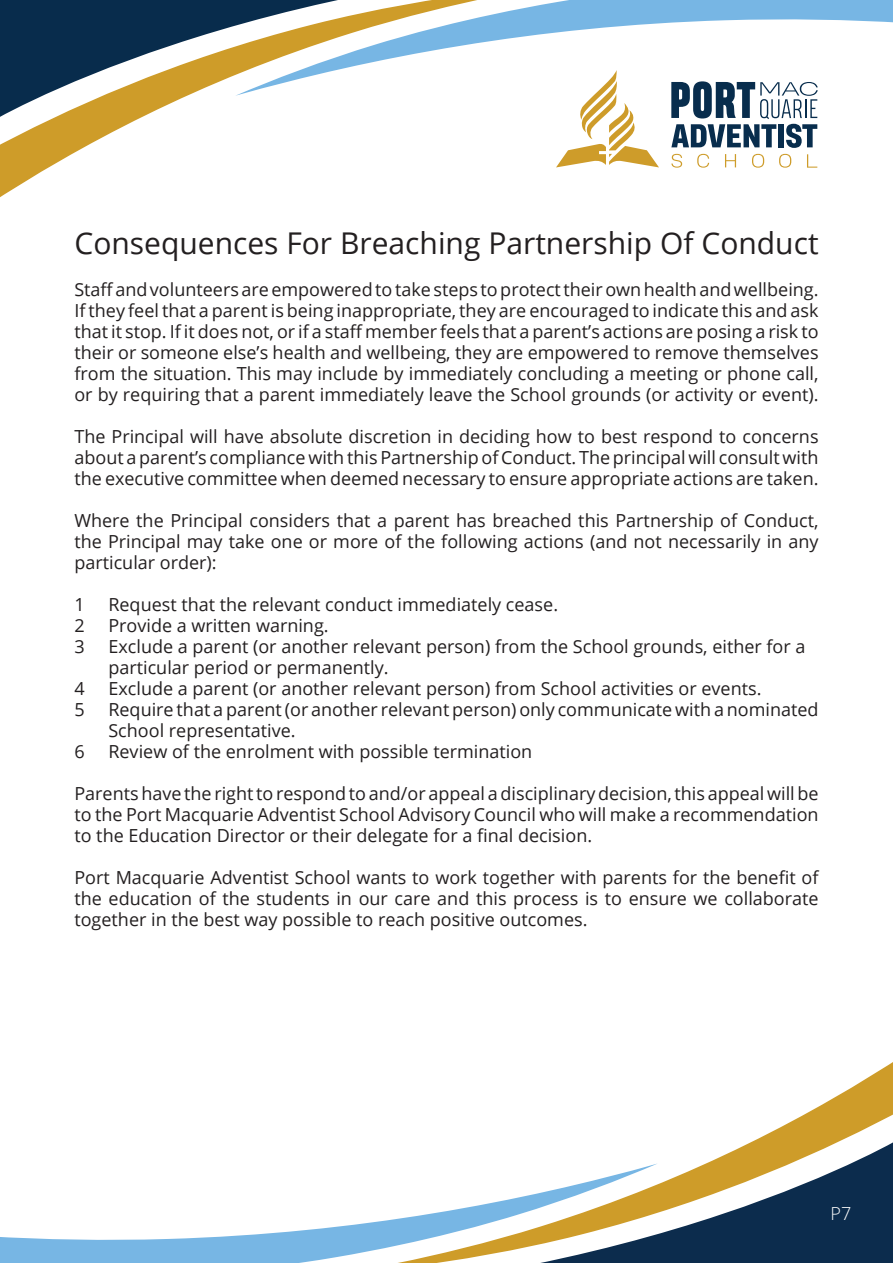
<style>
.page{position:relative;width:893px;height:1263px;background:#fff}
.page>*{position:absolute;margin:0;border:0;box-sizing:border-box;transform-origin:0 0}
.t1{font:30px "Open Sans";color:#231f20}
.t2{font:18px/21px "Open Sans";color:#231f20;text-align:justify}
.t3{font:300 18px "Open Sans";color:#fff}
</style>
<div class="page">
<svg style="left:671px;top:154px;width:11px;height:14px"></svg>
<svg style="left:697px;top:154px;width:12px;height:14px"></svg>
<svg style="left:725px;top:154px;width:11px;height:13px"></svg>
<svg style="left:752px;top:154px;width:12px;height:14px"></svg>
<svg style="left:779px;top:154px;width:12px;height:14px"></svg>
<svg style="left:807px;top:154px;width:10px;height:14px"></svg>
<svg style="left:557px;top:124px;width:102px;height:43px"></svg>
<svg style="left:671px;top:96px;width:147px;height:52px"></svg>
<svg style="left:658px;top:1062px;width:235px;height:201px"></svg>
<svg style="left:0;top:1163px;width:658px;height:100px"></svg>
<svg style="left:580px;top:96px;width:117px;height:28px"></svg>
<svg style="left:0;top:0;width:557px;height:198px"></svg>
<svg style="left:235px;top:0;width:658px;height:96px"></svg>
<p class="t1" style="left:74px;top:222px;width:746px">Consequences For Breaching Partnership Of Conduct</p>
<p class="t2" style="left:74px;top:278px;width:746px">Staff and volunteers are empowered to take steps to protect their own health and wellbeing.<br>If they feel that a parent is being inappropriate, they are encouraged to indicate this and ask that it stop. If it does not, or if a staff member feels that a parent’s actions are posing a risk to their or someone else’s health and wellbeing, they are empowered to remove themselves from the situation. This may include by immediately concluding a meeting or phone call, or by requiring that a parent immediately leave the School grounds (or activity or event).</p>
<p class="t2" style="left:74px;top:425px;width:746px">The Principal will have absolute discretion in deciding how to best respond to concerns about a parent’s compliance with this Partnership of Conduct. The principal will consult with the executive committee when deemed necessary to ensure appropriate actions are taken.</p>
<p class="t2" style="left:74px;top:509px;width:746px">Where the Principal considers that a parent has breached this Partnership of Conduct, the Principal may take one or more of the following actions (and not necessarily in any particular order):</p>
<p class="t2" style="left:74px;top:593px;width:12px">1</p>
<p class="t2" style="left:108px;top:593px;width:451px">Request that the relevant conduct immediately cease.</p>
<p class="t2" style="left:74px;top:614px;width:12px">2</p>
<p class="t2" style="left:108px;top:614px;width:222px">Provide a written warning.</p>
<p class="t2" style="left:74px;top:635px;width:12px">3</p>
<p class="t2" style="left:108px;top:635px;width:699px">Exclude a parent (or another relevant person) from the School grounds, either for a particular period or permanently.</p>
<p class="t2" style="left:74px;top:677px;width:12px">4</p>
<p class="t2" style="left:108px;top:677px;width:654px">Exclude a parent (or another relevant person) from School activities or events.</p>
<p class="t2" style="left:74px;top:698px;width:12px">5</p>
<p class="t2" style="left:108px;top:698px;width:712px">Require that a parent (or another relevant person) only communicate with a nominated<br>School representative.</p>
<p class="t2" style="left:74px;top:740px;width:12px">6</p>
<p class="t2" style="left:108px;top:740px;width:425px">Review of the enrolment with possible termination</p>
<p class="t2" style="left:74px;top:782px;width:746px">Parents have the right to respond to and/or appeal a disciplinary decision, this appeal will be to the Port Macquarie Adventist School Advisory Council who will make a recommendation to the Education Director or their delegate for a final decision.</p>
<p class="t2" style="left:74px;top:866px;width:746px">Port Macquarie Adventist School wants to work together with parents for the benefit of the education of the students in our care and this process is to ensure we collaborate together in the best way possible to reach positive outcomes.</p>
<p class="t3" style="left:830px;top:1201px;width:22px">P7</p>
</div>
